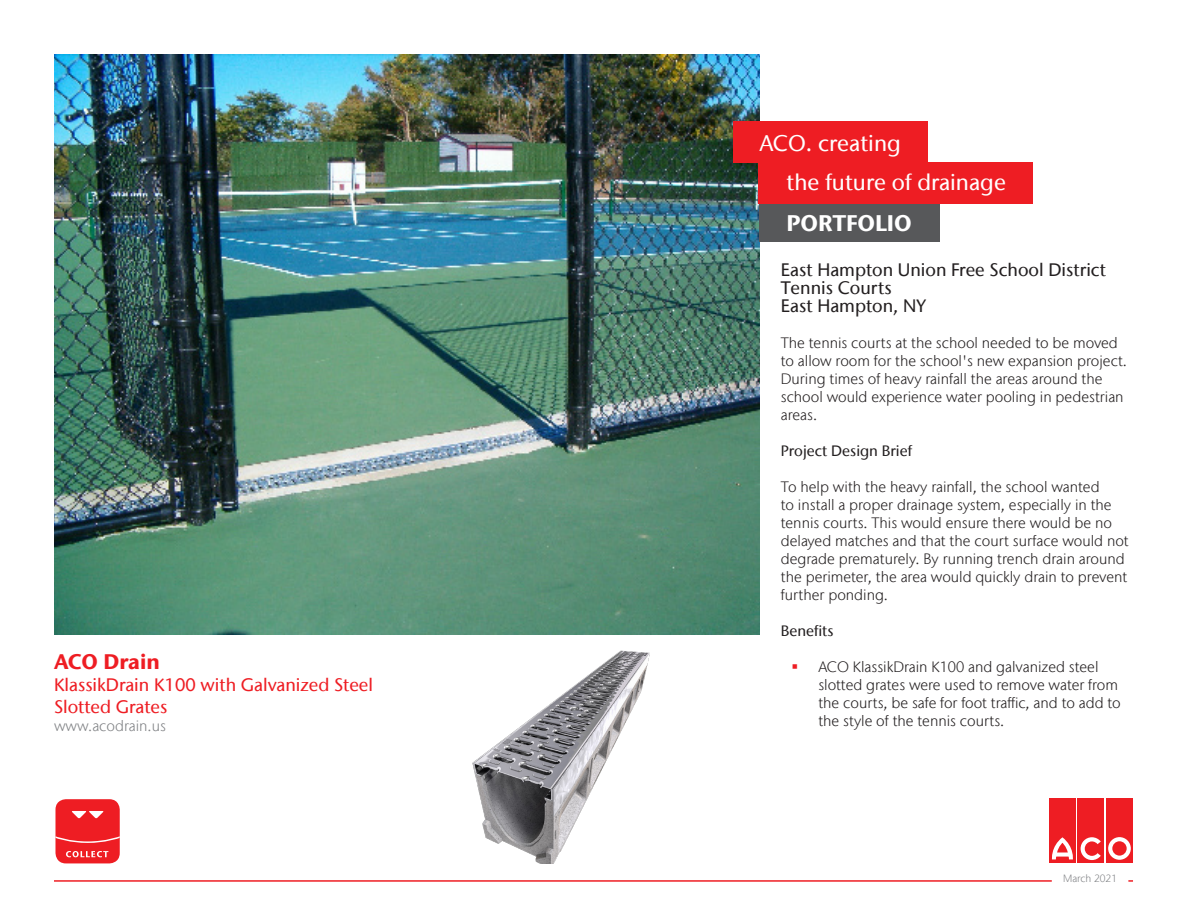
<style>
.page{position:relative;width:1188px;height:918px;background:#fff}
.page>*{position:absolute;margin:0;border:0;box-sizing:border-box;transform-origin:0 0}
.t1{font:500 22.5px "Stone Sans IIITC Com";color:#fff}
.t2{font:700 22.5px "Stone Sans IIITC Com";color:#fff}
.t3{font:700 21px "Stone Sans IIITC Com";letter-spacing:-.005em;color:#ee1d23}
.t4{font:500 18px/18px "Stone Sans IIITC Com";color:#231f20}
.t5{font:500 18px/21.6px "Stone Sans IIITC Com";color:#ee1d23}
.t6{font:300 15px/18px "Stone Sans IIITC Com";color:#231f20}
.t7{font:500 15px "Stone Sans IIITC Com";color:#231f20}
.t8{font:300 15px "Stone Sans IIITC Com";color:#808285}
.t9{font:300 10.5px "Stone Sans IIITC Com";color:#808285}
</style>
<div class="page">
<img style="left:54px;top:54px;width:705px;height:580px">
<div style="left:759px;top:201px;width:181px;height:41px;background:#57585a"></div>
<div style="left:733px;top:122px;width:195px;height:41px;background:#ee1d23"></div>
<img style="left:472px;top:650px;width:178px;height:214px">
<div style="left:1049px;top:798px;width:27px;height:64px;background:#ee1d23"></div>
<div style="left:1078px;top:798px;width:26px;height:64px;background:#ee1d23"></div>
<div style="left:1106px;top:798px;width:27px;height:64px;background:#ee1d23"></div>
<svg style="left:1108px;top:837px;width:23px;height:23px"></svg>
<svg style="left:1081px;top:837px;width:20px;height:23px"></svg>
<svg style="left:1052px;top:837px;width:21px;height:22px"></svg>
<div style="left:759px;top:163px;width:274px;height:41px;background:#ee1d23"></div>
<div style="left:56px;top:799px;width:64px;height:64px;background:#ee1d23;border-radius:10px"></div>
<svg style="left:56px;top:810px;width:64px;height:47px"></svg>
<hr style="left:54px;top:880px;width:998px;height:2px;background:#ee1d23">
<h2 class="t3" style="left:54px;top:648px;width:107px">ACO Drain</h2>
<p class="t5" style="left:54px;top:674px;width:321px">KlassikDrain K100 with Galvanized Steel<br>Slotted Grates</p>
<p class="t8" style="left:54px;top:716px;width:113px">www.acodrain.us</p>
<h1 class="t1" style="left:760px;top:129px;width:143px">ACO. creating</h1>
<h1 class="t1" style="left:786px;top:168px;width:221px">the future of drainage</h1>
<h1 class="t2" style="left:786px;top:209px;width:127px">PORTFOLIO</h1>
<p class="t4" style="left:781px;top:260px;width:327px">East Hampton Union Free School District<br>Tennis Courts<br>East Hampton, NY</p>
<p class="t6" style="left:781px;top:334px;width:348px">The tennis courts at the school needed to be moved to allow room for the school's new expansion project.<br>During times of heavy rainfall the areas around the school would experience water pooling in pedestrian areas.</p>
<p class="t7" style="left:781px;top:441px;width:133px">Project Design Brief</p>
<p class="t6" style="left:781px;top:478px;width:349px">To help with the heavy rainfall, the school wanted<br>to install a proper drainage system, especially in the tennis courts. This would ensure there would be no delayed matches and that the court surface would not degrade prematurely. By running trench drain around the perimeter, the area would quickly drain to prevent further ponding.</p>
<p class="t7" style="left:781px;top:621px;width:54px">Benefits</p>
<p class="t6" style="left:818px;top:658px;width:304px">ACO KlassikDrain K100 and galvanized steel slotted grates were used to remove water from the courts, be safe for foot traffic, and to add to the style of the tennis courts.</p>
<p class="t9" style="left:1063px;top:872px;width:55px">March 2021</p>
</div>
